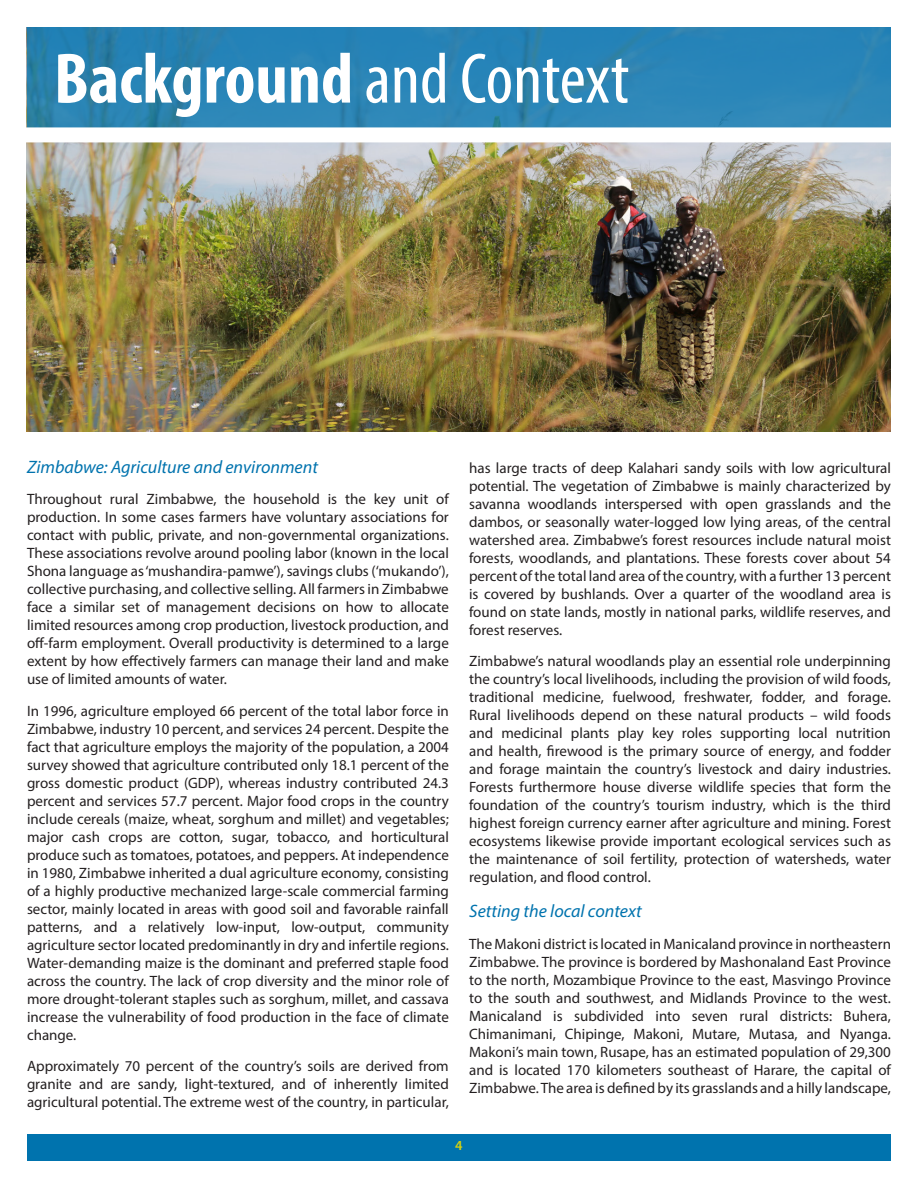
<style>
.page{position:relative;width:918px;height:1188px;background:#fff}
.page>*{position:absolute;margin:0;border:0;box-sizing:border-box;transform-origin:0 0}
.t1{font:700 condensed 72px "Myriad Pro";color:#fff}
.Subheading{font:italic 18px "Myriad Pro";color:#0073ae}
.Body_Text{font:15px/18px "Myriad Pro";color:#231f20;text-align:justify}
.t2{font:600 13.8px "Myriad Pro";color:#d4d110}
.s1{font-weight:400}
</style>
<div class="page">
<div style="left:27px;top:1134px;width:864px;height:27px;background:#0073ae"></div>
<img style="left:26px;top:27px;width:864px;height:405px">
<svg style="left:27px;top:27px;width:864px;height:100px;fill:#2984b8"></svg>
<div style="left:22px;top:127px;width:873px;height:15px;background:#fff"></div>
<p class="t1" style="left:54px;top:34px;width:577px">Background <span class="s1">and Context</span></p>
<p class="Subheading" style="left:27px;top:455px;width:293px">Zimbabwe: Agriculture and environment</p>
<p class="Body_Text" style="left:27px;top:490px;width:423px">Throughout rural Zimbabwe, the household is the key unit of production. In some cases farmers have voluntary associations for contact with public, private, and non-governmental organizations.<br>These associations revolve around pooling labor (known in the local Shona language as ‘mushandira-pamwe’), savings clubs (‘mukando’), collective purchasing, and collective selling. All farmers in Zimbabwe face a similar set of management decisions on how to allocate limited resources among crop production, livestock production, and off-farm employment. Overall productivity is determined to a large extent by how effectively farmers can manage their land and make use of limited amounts of water.</p>
<p class="Body_Text" style="left:27px;top:701px;width:423px">In 1996, agriculture employed 66 percent of the total labor force in Zimbabwe, industry 10 percent, and services 24 percent. Despite the fact that agriculture employs the majority of the population, a 2004 survey showed that agriculture contributed only 18.1 percent of the gross domestic product (GDP), whereas industry contributed 24.3 percent and services 57.7 percent. Major food crops in the country include cereals (maize, wheat, sorghum and millet) and vegetables; major cash crops are cotton, sugar, tobacco, and horticultural produce such as tomatoes, potatoes, and peppers. At independence in 1980, Zimbabwe inherited a dual agriculture economy, consisting of a highly productive mechanized large-scale commercial farming sector, mainly located in areas with good soil and favorable rainfall patterns, and a relatively low-input, low-output, community agriculture sector located predominantly in dry and infertile regions.<br>Water-demanding maize is the dominant and preferred staple food across the country. The lack of crop diversity and the minor role of more drought-tolerant staples such as sorghum, millet, and cassava increase the vulnerability of food production in the face of climate change.</p>
<p class="Body_Text" style="left:27px;top:1057px;width:423px">Approximately 70 percent of the country’s soils are derived from granite and are sandy, light-textured, and of inherently limited agricultural potential. The extreme west of the country, in particular,</p>
<p class="Body_Text" style="left:469px;top:458px;width:423px">has large tracts of deep Kalahari sandy soils with low agricultural potential. The vegetation of Zimbabwe is mainly characterized by savanna woodlands interspersed with open grasslands and the dambos, or seasonally water-logged low lying areas, of the central watershed area. Zimbabwe’s forest resources include natural moist forests, woodlands, and plantations. These forests cover about 54 percent of the total land area of the country, with a further 13 percent is covered by bushlands. Over a quarter of the woodland area is found on state lands, mostly in national parks, wildlife reserves, and forest reserves.</p>
<p class="Body_Text" style="left:469px;top:652px;width:423px">Zimbabwe’s natural woodlands play an essential role underpinning the country’s local livelihoods, including the provision of wild foods, traditional medicine, fuelwood, freshwater, fodder, and forage.<br>Rural livelihoods depend on these natural products – wild foods and medicinal plants play key roles supporting local nutrition and health, firewood is the primary source of energy, and fodder and forage maintain the country’s livestock and dairy industries.<br>Forests furthermore house diverse wildlife species that form the foundation of the country’s tourism industry, which is the third highest foreign currency earner after agriculture and mining. Forest ecosystems likewise provide important ecological services such as the maintenance of soil fertility, protection of watersheds, water regulation, and flood control.</p>
<p class="Subheading" style="left:469px;top:900px;width:174px">Setting the local context</p>
<p class="Body_Text" style="left:469px;top:934px;width:423px">The Makoni district is located in Manicaland province in northeastern Zimbabwe. The province is bordered by Mashonaland East Province to the north, Mozambique Province to the east, Masvingo Province to the south and southwest, and Midlands Province to the west.<br>Manicaland is subdivided into seven rural districts: Buhera, Chimanimani, Chipinge, Makoni, Mutare, Mutasa, and Nyanga.<br>Makoni’s main town, Rusape, has an estimated population of 29,300 and is located 170 kilometers southeast of Harare, the capital of Zimbabwe. The area is defined by its grasslands and a hilly landscape,</p>
<p class="t2" style="left:455px;top:1136px;width:9px">4</p>
</div>
